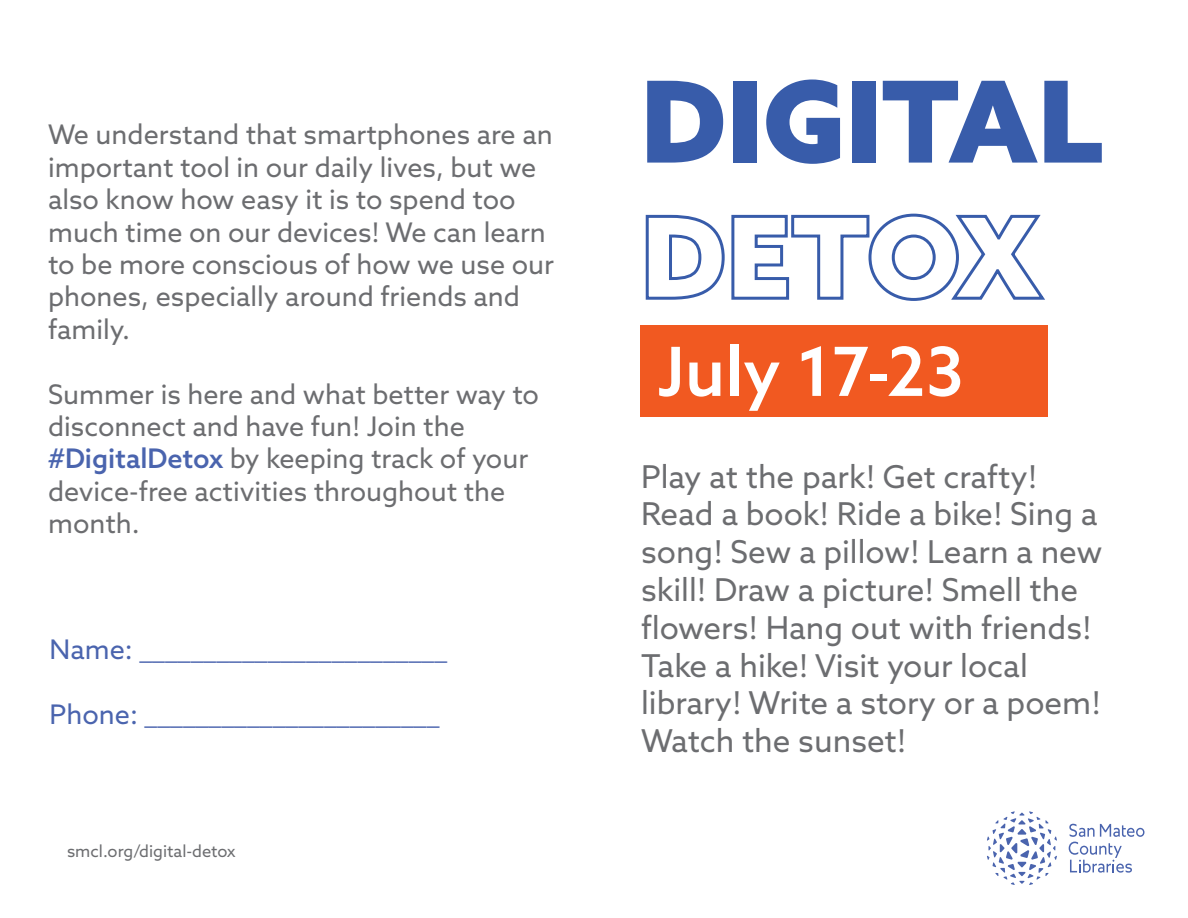
<style>
.page{position:relative;width:1188px;height:918px;background:#fff}
.page>*{position:absolute;margin:0;border:0;box-sizing:border-box;transform-origin:0 0}
.t1{font:900 112.95px "Azo Sans";color:#385caa}
.t2{font:500 67.8px "Azo Sans";color:#fff}
.t3{font:31.5px/37.8px "Azo Sans";color:#6c6d70}
.t4{font:27px/32.4px "Azo Sans";color:#6c6d70}
.t5{font:27px "Azo Sans";color:#4a64ae}
.t6{font:16.5px "Azo Sans";color:#6c6d70}
.s1{font-weight:500;color:#4a64ae}
</style>
<div class="page">
<svg style="left:645px;top:213px;width:400px;height:88px"></svg>
<div style="left:640px;top:325px;width:408px;height:92px;background:#f15921"></div>
<svg style="left:1069px;top:824px;width:75px;height:49px"></svg>
<svg style="left:987px;top:811px;width:70px;height:74px"></svg>
<p class="t4" style="left:48px;top:118px;width:508px">We understand that smartphones are an important tool in our daily lives, but we also know how easy it is to spend too much time on our devices! We can learn to be more conscious of how we use our phones, especially around friends and family.</p>
<p class="t4" style="left:48px;top:378px;width:492px">Summer is here and what better way to disconnect and have fun! Join the <span class="s1">#DigitalDetox</span> by keeping track of your device-free activities throughout the month.</p>
<p class="t5" style="left:50px;top:632px;width:399px">Name: ________________________</p>
<p class="t5" style="left:50px;top:696px;width:391px">Phone: _______________________</p>
<p class="t6" style="left:67px;top:840px;width:170px">smcl.org/digital-detox</p>
<h1 class="t1" style="left:641px;top:46px;width:464px">DIGITAL</h1>
<h2 class="t2" style="left:658px;top:327px;width:308px">July 17-23</h2>
<p class="t3" style="left:641px;top:457px;width:463px">Play at the park! Get crafty!<br>Read a book! Ride a bike! Sing a song! Sew a pillow! Learn a new skill! Draw a picture! Smell the flowers! Hang out with friends!<br>Take a hike! Visit your local library! Write a story or a poem!<br>Watch the sunset!</p>
</div>
